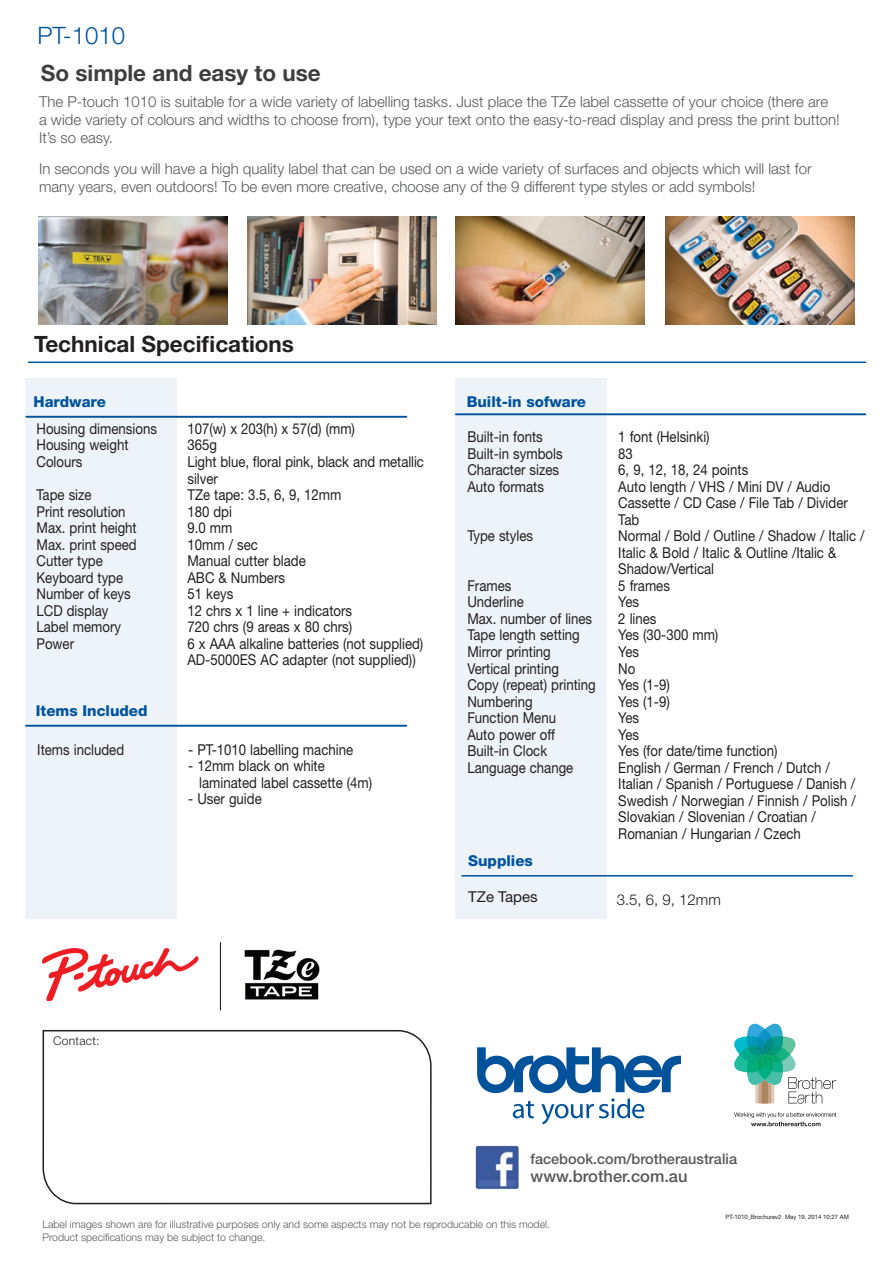
<style>
.page{position:relative;width:893px;height:1263px;background:#fff}
.page>*{position:absolute;margin:0;border:0;box-sizing:border-box;transform-origin:0 0}
.t1{font:300 24px "Helvetica Neue LT Std";color:#01539e}
.t2{font:700 22.5px "Helvetica Neue LT Std";color:#231f20}
.t3{font:700 22.5px "Helvetica Neue LT Std";color:#3e3e3f}
.t4{font:500 16.5px "Helvetica Neue LT Std";color:#57585a}
.t5{font:15px/16.5px "Helvetica Neue LT Std";color:#231f20;scale:.88 1}
.t6{font:300 15px/18px "Helvetica Neue LT Std";color:#57585a}
.t7{font:800 15px "Helvetica Neue LT Std";color:#01539e}
.t8{font:300 15px "Helvetica Neue LT Std";color:#231f20}
.t9{font:15px "Helvetica Neue LT Std";color:#231f20}
.t10{font:500 14.55px "Helvetica Neue LT Std";color:#57585a}
.t11{font:300 12px "Helvetica Neue LT Std";letter-spacing:.025em;color:#231f20}
.t12{font:300 10.5px/12.6px "Helvetica Neue LT Std";color:#57585a}
.t13{font:6px "Helvetica Neue LT Std";color:#231f20}
</style>
<div class="page">
<div style="left:25px;top:378px;width:152px;height:540px;background:#eef3f9"></div>
<hr style="left:28px;top:361px;width:838px;height:2px;background:#01519b">
<hr style="left:26px;top:725px;width:380px;height:2px;background:#01519b">
<hr style="left:26px;top:416px;width:380px;height:2px;background:#01519b">
<div style="left:455px;top:378px;width:152px;height:540px;background:#eef3f9"></div>
<hr style="left:456px;top:413px;width:409px;height:2px;background:#01519b">
<hr style="left:461px;top:875px;width:392px;height:1px;background:#01519b">
<img style="left:39px;top:216px;width:189px;height:108px">
<img style="left:247px;top:216px;width:189px;height:108px">
<img style="left:456px;top:216px;width:189px;height:108px">
<img style="left:665px;top:216px;width:189px;height:108px">
<svg style="left:42px;top:948px;width:156px;height:53px"></svg>
<img style="left:244px;top:949px;width:76px;height:51px">
<hr style="left:220px;top:942px;width:1px;height:68px;background:#231f20">
<svg style="left:42px;top:1030px;width:390px;height:175px"></svg>
<svg style="left:477px;top:1047px;width:204px;height:77px"></svg>
<div style="left:675px;top:1078px;width:17px;height:20px;background:#fff"></div>
<img style="left:475px;top:1145px;width:44px;height:44px">
<svg style="left:734px;top:1024px;width:102px;height:80px"></svg>
<svg style="left:734px;top:1112px;width:102px;height:14px"></svg>
<h1 class="t1" style="left:37px;top:21px;width:89px">PT-1010</h1>
<h2 class="t3" style="left:41px;top:60px;width:281px">So simple and easy to use</h2>
<p class="t6" style="left:39px;top:92px;width:802px">The P-touch 1010 is suitable for a wide variety of labelling tasks. Just place the TZe label cassette of your choice (there are<br>a wide variety of colours and widths to choose from), type your text onto the easy-to-read display and press the print button!<br>It’s so easy.</p>
<p class="t6" style="left:39px;top:159px;width:774px">In seconds you will have a high quality label that can be used on a wide variety of surfaces and objects which will last for many years, even outdoors! To be even more creative, choose any of the 9 different type styles or add symbols!</p>
<h2 class="t2" style="left:34px;top:330px;width:261px">Technical Specifications</h2>
<p class="t7" style="left:34px;top:392px;width:74px">Hardware</p>
<p class="t5" style="left:37px;top:420px;width:138px">Housing dimensions</p>
<p class="t5" style="left:187px;top:420px;width:192px">107(w) x 203(h) x 57(d) (mm)</p>
<p class="t5" style="left:37px;top:437px;width:106px">Housing weight</p>
<p class="t5" style="left:187px;top:437px;width:35px">365g</p>
<p class="t5" style="left:37px;top:453px;width:54px">Colours</p>
<p class="t5" style="left:187px;top:453px;width:270px">Light blue, floral pink, black and metallic silver</p>
<p class="t5" style="left:37px;top:486px;width:64px">Tape size</p>
<p class="t5" style="left:187px;top:486px;width:176px">TZe tape: 3.5, 6, 9, 12mm</p>
<p class="t5" style="left:37px;top:503px;width:103px">Print resolution</p>
<p class="t5" style="left:187px;top:503px;width:52px">180 dpi</p>
<p class="t5" style="left:37px;top:519px;width:115px">Max. print height</p>
<p class="t5" style="left:187px;top:519px;width:53px">9.0 mm</p>
<p class="t5" style="left:37px;top:536px;width:115px">Max. print speed</p>
<p class="t5" style="left:187px;top:536px;width:82px">10mm / sec</p>
<p class="t5" style="left:37px;top:552px;width:77px">Cutter type</p>
<p class="t5" style="left:187px;top:552px;width:136px">Manual cutter blade</p>
<p class="t5" style="left:37px;top:569px;width:100px">Keyboard type</p>
<p class="t5" style="left:187px;top:569px;width:112px">ABC &amp; Numbers</p>
<p class="t5" style="left:37px;top:585px;width:108px">Number of keys</p>
<p class="t5" style="left:187px;top:585px;width:54px">51 keys</p>
<p class="t5" style="left:37px;top:602px;width:83px">LCD display</p>
<p class="t5" style="left:187px;top:602px;width:189px">12 chrs x 1 line + indicators</p>
<p class="t5" style="left:37px;top:618px;width:98px">Label memory</p>
<p class="t5" style="left:187px;top:618px;width:189px">720 chrs (9 areas x 80 chrs)</p>
<p class="t5" style="left:37px;top:635px;width:44px">Power</p>
<p class="t5" style="left:187px;top:635px;width:270px">6 x AAA alkaline batteries (not supplied)<br>AD-5000ES AC adapter (not supplied))</p>
<p class="t7" style="left:36px;top:702px;width:113px">Items Included</p>
<p class="t5" style="left:37px;top:741px;width:100px">Items included</p>
<p class="t5" style="left:188px;top:741px;width:189px">- PT-1010 labelling machine</p>
<p class="t5" style="left:199px;top:757px;width:198px;text-indent:-11px">- 12mm black on white laminated label cassette (4m)</p>
<p class="t5" style="left:188px;top:790px;width:85px">- User guide</p>
<p class="t7" style="left:467px;top:392px;width:121px">Built-in sofware</p>
<p class="t5" style="left:467px;top:429px;width:87px">Built-in fonts</p>
<p class="t5" style="left:618px;top:429px;width:105px">1 font (Helsinki)</p>
<p class="t5" style="left:467px;top:445px;width:110px">Built-in symbols</p>
<p class="t5" style="left:618px;top:445px;width:18px">83</p>
<p class="t5" style="left:467px;top:462px;width:106px">Character sizes</p>
<p class="t5" style="left:618px;top:462px;width:149px">6, 9, 12, 18, 24 points</p>
<p class="t5" style="left:467px;top:478px;width:89px">Auto formats</p>
<p class="t5" style="left:618px;top:478px;width:262px">Auto length / VHS / Mini DV / Audio<br>Cassette / CD Case / File Tab / Divider<br>Tab</p>
<p class="t5" style="left:467px;top:528px;width:76px">Type styles</p>
<p class="t5" style="left:618px;top:528px;width:281px">Normal / Bold / Outline / Shadow / Italic /<br>Italic &amp; Bold / Italic &amp; Outline /Italic &amp;<br>Shadow/Vertical</p>
<p class="t5" style="left:467px;top:577px;width:52px">Frames</p>
<p class="t5" style="left:618px;top:577px;width:60px">5 frames</p>
<p class="t5" style="left:467px;top:594px;width:66px">Underline</p>
<p class="t5" style="left:618px;top:594px;width:25px">Yes</p>
<p class="t5" style="left:467px;top:610px;width:143px">Max. number of lines</p>
<p class="t5" style="left:618px;top:610px;width:45px">2 lines</p>
<p class="t5" style="left:467px;top:627px;width:129px">Tape length setting</p>
<p class="t5" style="left:618px;top:627px;width:115px">Yes (30-300 mm)</p>
<p class="t5" style="left:467px;top:643px;width:96px">Mirror printing</p>
<p class="t5" style="left:618px;top:643px;width:25px">Yes</p>
<p class="t5" style="left:467px;top:660px;width:106px">Vertical printing</p>
<p class="t5" style="left:618px;top:660px;width:21px">No</p>
<p class="t5" style="left:467px;top:676px;width:147px">Copy (repeat) printing</p>
<p class="t5" style="left:618px;top:676px;width:60px">Yes (1-9)</p>
<p class="t5" style="left:467px;top:693px;width:76px">Numbering</p>
<p class="t5" style="left:618px;top:693px;width:60px">Yes (1-9)</p>
<p class="t5" style="left:467px;top:709px;width:102px">Function Menu</p>
<p class="t5" style="left:618px;top:709px;width:25px">Yes</p>
<p class="t5" style="left:467px;top:726px;width:101px">Auto power off</p>
<p class="t5" style="left:618px;top:726px;width:25px">Yes</p>
<p class="t5" style="left:467px;top:742px;width:92px">Built-in Clock</p>
<p class="t5" style="left:618px;top:742px;width:183px">Yes (for date/time function)</p>
<p class="t5" style="left:467px;top:759px;width:122px">Language change</p>
<p class="t5" style="left:618px;top:759px;width:272px">English / German / French / Dutch / Italian / Spanish / Portuguese / Danish / Swedish / Norwegian / Finnish / Polish / Slovakian / Slovenian / Croatian / Romanian / Hungarian / Czech</p>
<p class="t7" style="left:468px;top:852px;width:66px">Supplies</p>
<p class="t9" style="left:468px;top:888px;width:71px">TZe Tapes</p>
<p class="t8" style="left:617px;top:891px;width:106px">3.5, 6, 9, 12mm</p>
<p class="t11" style="left:53px;top:1033px;width:48px">Contact:</p>
<p class="t10" style="left:531px;top:1150px;width:208px">facebook.com/brotheraustralia</p>
<p class="t4" style="left:531px;top:1166px;width:158px">www.brother.com.au</p>
<p class="t12" style="left:43px;top:1218px;width:509px">Label images shown are for illustrative purposes only and some aspects may not be reproducable on this model.<br>Product specifications may be subject to change.</p>
<p class="t13" style="left:726px;top:1214px;width:125px">PT-1010_Brochurev2 May 19, 2014 10:27 AM</p>
</div>
